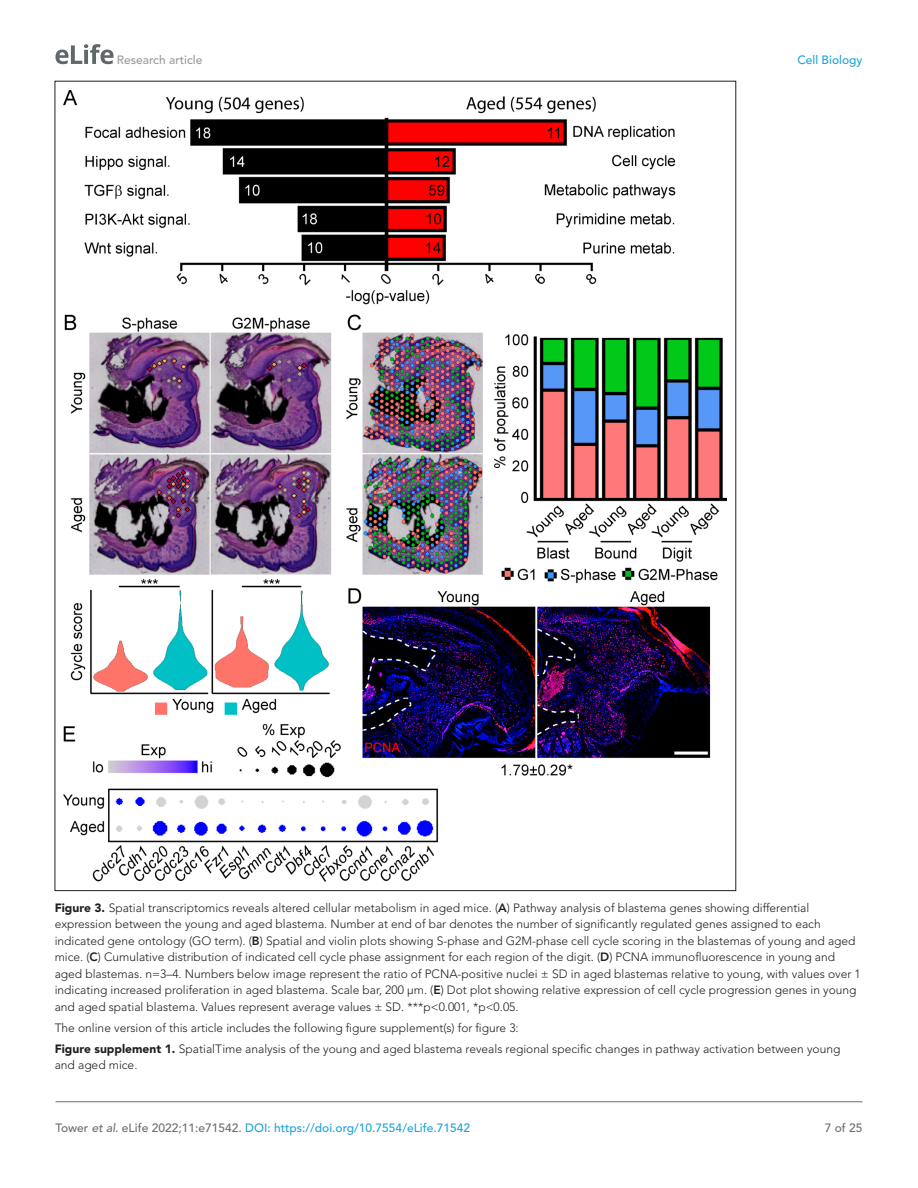
<style>
.page{position:relative;width:918px;height:1188px;background:#fff}
.page>*{position:absolute;margin:0;border:0;box-sizing:border-box;transform-origin:0 0}
.t1{font:300 12px/16.5px "Avenir LT Std";color:#231f20}
.t2{font:500 12px "Avenir LT Std";color:#1ea4d7}
.t3{font:500 12px "Avenir LT Std";color:#9a9a9a}
.t4{font:500 12px "Avenir LT Std";color:#6e6e70}
.s1{font-weight:900}
.s2{font-weight:800}
.s3{color:#6e6e70}
.s4{font-style:italic;color:#6e6e70}
</style>
<div class="page">
<svg style="left:55px;top:44px;width:59px;height:20px"></svg>
<hr style="left:56px;top:1101px;width:806px;height:1px;background:#6e6e70">
<img style="left:64px;top:90px;width:663px;height:792px">
<p class="t3" style="left:117px;top:53px;width:87px">Research article</p>
<p class="t2" style="left:797px;top:53px;width:67px">Cell Biology</p>
<p class="t1" style="left:55px;top:899px;width:807px"><span class="s1">Figure 3.</span> Spatial transcriptomics reveals altered cellular metabolism in aged mice. (<span class="s2">A</span>) Pathway analysis of blastema genes showing differential expression between the young and aged blastema. Number at end of bar denotes the number of significantly regulated genes assigned to each indicated gene ontology (GO term). (<span class="s2">B</span>) Spatial and violin plots showing S-phase and G2M-phase cell cycle scoring in the blastemas of young and aged mice. (<span class="s2">C</span>) Cumulative distribution of indicated cell cycle phase assignment for each region of the digit. (<span class="s2">D</span>) PCNA immunofluorescence in young and aged blastemas. n=3–4. Numbers below image represent the ratio of PCNA-positive nuclei ± SD in aged blastemas relative to young, with values over 1 indicating increased proliferation in aged blastema. Scale bar, 200 µm. (<span class="s2">E</span>) Dot plot showing relative expression of cell cycle progression genes in young and aged spatial blastema. Values represent average values ± SD. ***p&lt;0.001, *p&lt;0.05.</p>
<p class="t1" style="left:55px;top:1017px;width:787px;line-height:21px">The online version of this article includes the following figure supplement(s) for figure 3:<br><span class="s1">Figure supplement 1.</span> SpatialTime analysis of the young and aged blastema reveals regional specific changes in pathway activation between young</p>
<p class="t1" style="left:55px;top:1057px;width:84px">and aged mice.</p>
<p class="t2" style="left:56px;top:1121px;width:416px"><span class="s3">Tower</span> <span class="s4">et al</span><span class="s3">. eLife 2022;11:e71542.</span> DOI: https://doi.org/10.7554/eLife.71542</p>
<p class="t4" style="left:825px;top:1121px;width:39px">7 of 25</p>
</div>
